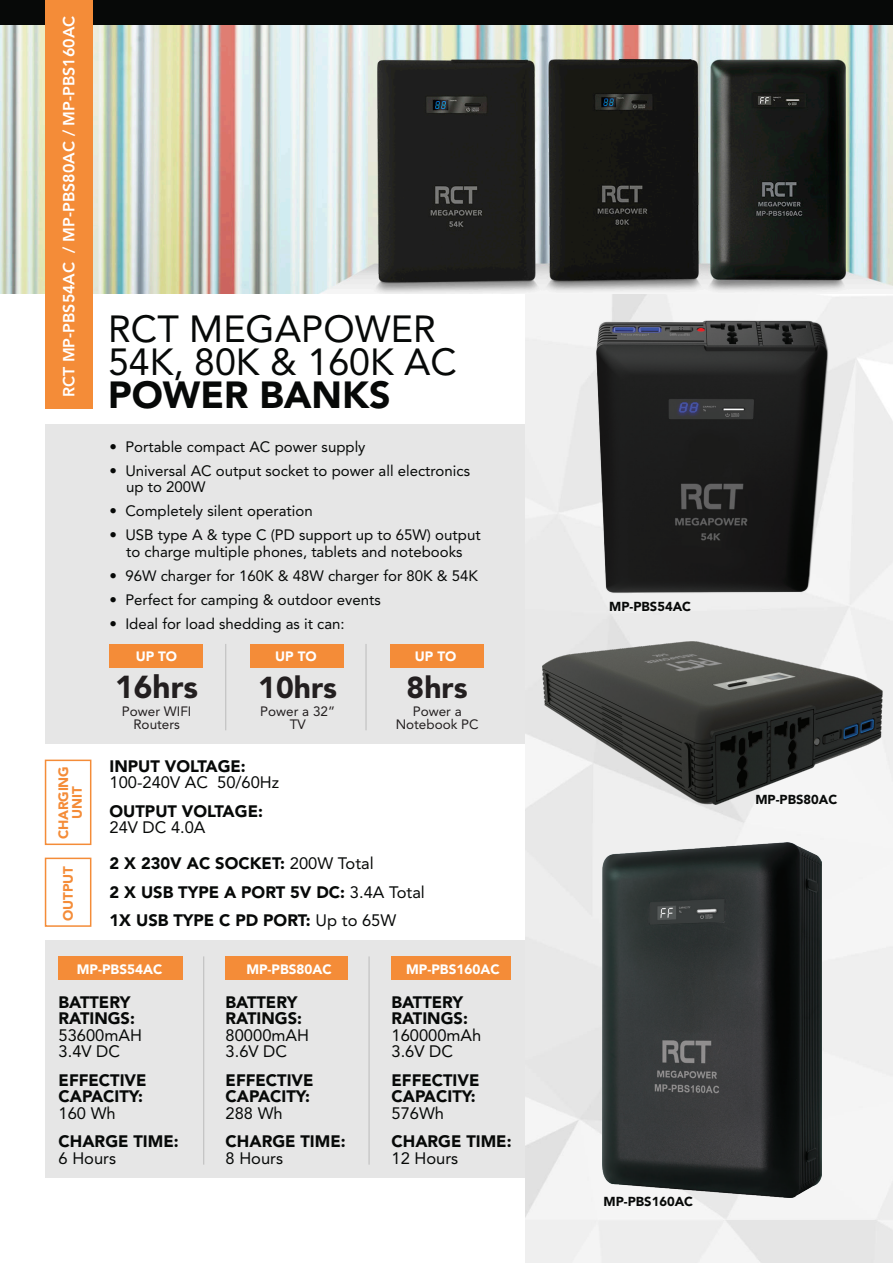
<style>
.page{position:relative;width:893px;height:1263px;background:#fff}
.page>*{position:absolute;margin:0;border:0;box-sizing:border-box;transform-origin:0 0}
.t1{font:37.5px/33px "Avenir LT Std";color:#070908}
.t2{font:900 37.5px "Avenir LT Std";color:#070908}
.t3{font:900 31.5px "Avenir LT Std";color:#231f20}
.t4{font:900 30px "Avenir LT Std";color:#231f20}
.t5{font:900 16.5px/16.5px "Avenir LT Std";color:#070908}
.t6{font:16.5px/16.5px "Avenir LT Std";color:#070908}
.t7{font:800 16.05px "Avenir LT Std";color:#fff}
.t8{font:15px/16.5px "Avenir LT Std";color:#070908}
.t9{font:13.5px/13.5px "Avenir LT Std";color:#231f20;text-align:center}
.t10{font:900 13.5px "Avenir LT Std";color:#fff}
.t11{font:900 13.5px/13.5px "Avenir LT Std";letter-spacing:-.01em;color:#f48c38;text-align:center}
.t12{font:900 12.9px "Avenir LT Std";color:#070908}
.s1{font-weight:400}
</style>
<div class="page">
<div style="left:45px;top:760px;width:46px;height:85px;border:2px solid #f48c38"></div>
<div style="left:45px;top:424px;width:501px;height:320px;background:#e6e6e6"></div>
<div style="left:45px;top:940px;width:501px;height:238px;background:#e6e6e6"></div>
<img style="left:526px;top:294px;width:367px;height:969px">
<img style="left:0;top:24px;width:893px;height:269px">
<div style="left:0;top:0;width:893px;height:24px;background:#070908"></div>
<div style="left:45px;top:0;width:48px;height:408px;background:#f48c38"></div>
<div style="left:45px;top:858px;width:46px;height:69px;border:2px solid #f48c38"></div>
<div style="left:110px;top:644px;width:93px;height:23px;background:#f48c38"></div>
<div style="left:250px;top:644px;width:94px;height:23px;background:#f48c38"></div>
<div style="left:390px;top:644px;width:94px;height:23px;background:#f48c38"></div>
<hr style="left:225px;top:644px;width:1px;height:86px;background:#bbb">
<hr style="left:366px;top:644px;width:1px;height:86px;background:#bbb">
<hr style="left:203px;top:956px;width:1px;height:209px;background:#bbb">
<div style="left:59px;top:956px;width:124px;height:24px;background:#f48c38"></div>
<div style="left:226px;top:956px;width:122px;height:24px;background:#f48c38"></div>
<div style="left:391px;top:956px;width:120px;height:24px;background:#f48c38"></div>
<hr style="left:369px;top:956px;width:1px;height:209px;background:#bbb">
<img style="left:542px;top:641px;width:340px;height:163px">
<img style="left:603px;top:842px;width:219px;height:356px">
<img style="left:596px;top:320px;width:233px;height:274px">
<p class="t7" style="left:59px;top:397px;width:383px;rotate:-90deg">RCT MP-PBS54AC / MP-PBS80AC / MP-PBS160AC</p>
<p class="t11" style="left:57px;top:839px;width:75px;rotate:-90deg">CHARGING<br>UNIT</p>
<p class="t11" style="left:61px;top:921px;width:57px;rotate:-90deg">OUTPUT</p>
<h1 class="t1" style="left:108px;top:313px;width:350px">RCT MEGAPOWER<br>54K, 80K &amp; 160K AC</h1>
<h1 class="t2" style="left:108px;top:372px;width:284px">POWER BANKS</h1>
<p class="t8" style="left:110px;top:438px;width:257px">• Portable compact AC power supply</p>
<p class="t8" style="left:126px;top:462px;width:345px;text-indent:-17px">• Universal AC output socket to power all electronics up to 200W</p>
<p class="t8" style="left:110px;top:503px;width:205px">• Completely silent operation</p>
<p class="t8" style="left:110px;top:527px;width:373px;text-align:center">• USB type A &amp; type C (PD support up to 65W) output to charge multiple phones, tablets and notebooks</p>
<p class="t8" style="left:110px;top:567px;width:370px">• 96W charger for 160K &amp; 48W charger for 80K &amp; 54K</p>
<p class="t8" style="left:110px;top:591px;width:273px">• Perfect for camping &amp; outdoor events</p>
<p class="t8" style="left:110px;top:615px;width:237px">• Ideal for load shedding as it can:</p>
<p class="t10" style="left:136px;top:648px;width:43px">UP TO</p>
<p class="t10" style="left:275px;top:648px;width:43px">UP TO</p>
<p class="t10" style="left:415px;top:648px;width:43px">UP TO</p>
<h2 class="t3" style="left:115px;top:668px;width:84px">16hrs</h2>
<p class="t9" style="left:122px;top:704px;width:71px">Power WIFI<br>Routers</p>
<h3 class="t4" style="left:258px;top:669px;width:80px">10hrs</h3>
<p class="t9" style="left:260px;top:704px;width:76px">Power a 32”<br>TV</p>
<p class="t5" style="left:110px;top:757px;width:138px">INPUT VOLTAGE:</p>
<p class="t6" style="left:110px;top:774px;width:171px">100-240V AC 50/60Hz</p>
<p class="t5" style="left:110px;top:802px;width:155px">OUTPUT VOLTAGE:</p>
<p class="t6" style="left:110px;top:819px;width:97px">24V DC 4.0A</p>
<h3 class="t4" style="left:407px;top:669px;width:63px">8hrs</h3>
<p class="t9" style="left:396px;top:704px;width:85px">Power a<br>Notebook PC</p>
<p class="t5" style="left:110px;top:849px;width:317px;line-height:28.5px">2 X 230V AC SOCKET: <span class="s1">200W Total<br></span>2 X USB TYPE A PORT 5V DC: <span class="s1">3.4A Total</span></p>
<p class="t5" style="left:110px;top:912px;width:288px">1X USB TYPE C PD PORT: <span class="s1">Up to 65W</span></p>
<p class="t10" style="left:77px;top:961px;width:87px">MP-PBS54AC</p>
<p class="t10" style="left:246px;top:961px;width:87px">MP-PBS80AC</p>
<p class="t5" style="left:59px;top:994px;width:78px">BATTERY<br>RATINGS:</p>
<p class="t6" style="left:59px;top:1027px;width:85px">53600mAH<br>3.4V DC</p>
<p class="t5" style="left:59px;top:1072px;width:90px">EFFECTIVE<br>CAPACITY:</p>
<p class="t6" style="left:59px;top:1105px;width:59px">160 Wh</p>
<p class="t5" style="left:59px;top:1133px;width:122px">CHARGE TIME:</p>
<p class="t6" style="left:59px;top:1150px;width:59px">6 Hours</p>
<p class="t5" style="left:226px;top:994px;width:78px">BATTERY<br>RATINGS:</p>
<p class="t6" style="left:226px;top:1027px;width:85px">80000mAH<br>3.6V DC</p>
<p class="t5" style="left:226px;top:1072px;width:90px">EFFECTIVE<br>CAPACITY:</p>
<p class="t6" style="left:226px;top:1105px;width:59px">288 Wh</p>
<p class="t5" style="left:226px;top:1133px;width:122px">CHARGE TIME:</p>
<p class="t6" style="left:226px;top:1150px;width:59px">8 Hours</p>
<p class="t10" style="left:406px;top:961px;width:95px">MP-PBS160AC</p>
<p class="t5" style="left:391px;top:994px;width:78px">BATTERY<br>RATINGS:</p>
<p class="t6" style="left:391px;top:1027px;width:91px">160000mAh<br>3.6V DC</p>
<p class="t5" style="left:391px;top:1072px;width:90px">EFFECTIVE<br>CAPACITY:</p>
<p class="t6" style="left:391px;top:1105px;width:54px">576Wh</p>
<p class="t5" style="left:391px;top:1133px;width:122px">CHARGE TIME:</p>
<p class="t6" style="left:391px;top:1150px;width:68px">12 Hours</p>
<p class="t12" style="left:609px;top:598px;width:83px">MP-PBS54AC</p>
<p class="t12" style="left:755px;top:791px;width:83px">MP-PBS80AC</p>
<p class="t12" style="left:604px;top:1193px;width:91px">MP-PBS160AC</p>
</div>
